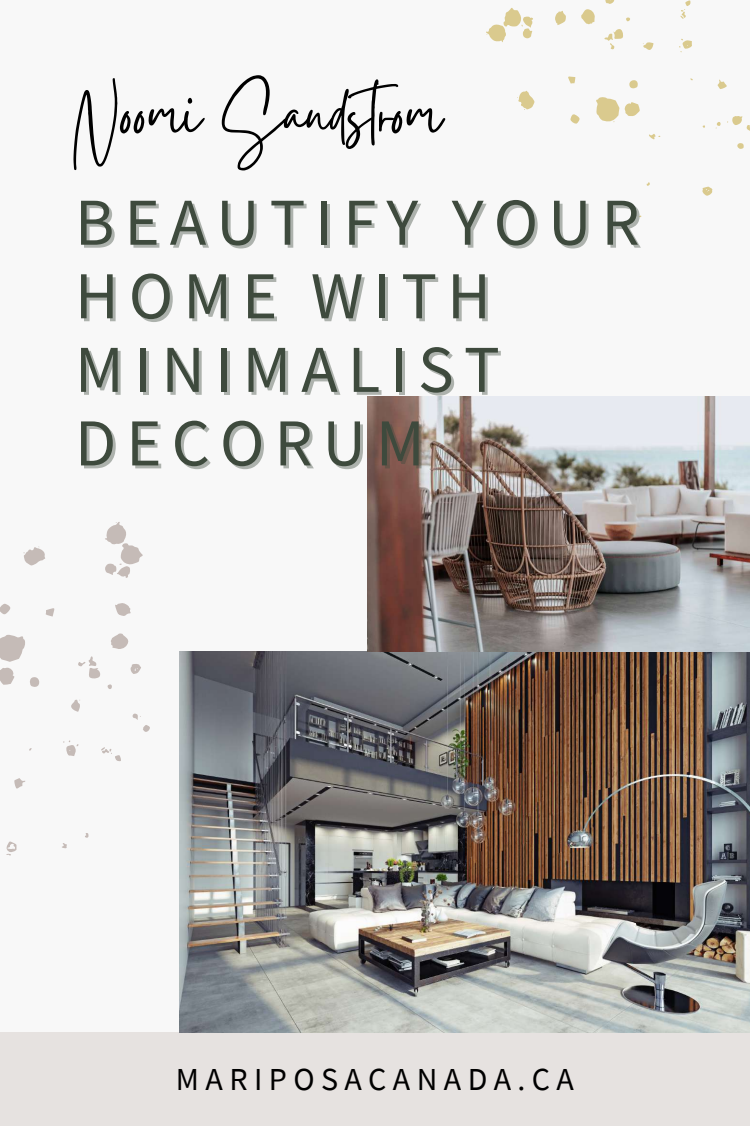
<style>
.page{position:relative;width:750px;height:1126px;background:#fff}
.page>*{position:absolute;margin:0;border:0;box-sizing:border-box;transform-origin:0 0}
.t1{font:78px "Gistesy";color:#000}
.t2{font:67px/73.5px "Source Sans Pro";letter-spacing:.15em;color:#3e4a3d}
.t3{font:32px "Source Sans Pro";letter-spacing:.2em;color:#000}
</style>
<div class="page">
<div style="left:0;top:0;width:750px;height:1125px;background:#f8f8f8"></div>
<div style="left:0;top:1031px;width:750px;height:94px;background:#e6e2e0"></div>
<svg style="left:486px;top:0;width:264px;height:217px"></svg>
<svg style="left:0;top:522px;width:150px;height:334px"></svg>
<img style="left:179px;top:651px;width:571px;height:381px">
<img style="left:367px;top:396px;width:383px;height:255px">
<p class="t1" style="left:75px;top:59px;width:368px">Noomi Sandstrom</p>
<p class="t2" style="left:75px;top:184px;width:566px">BEAUTIFY YOUR<br>HOME WITH<br>MINIMALIST<br>DECORUM</p>
<p class="t3" style="left:176px;top:1058px;width:400px">MARIPOSACANADA.CA</p>
</div>
